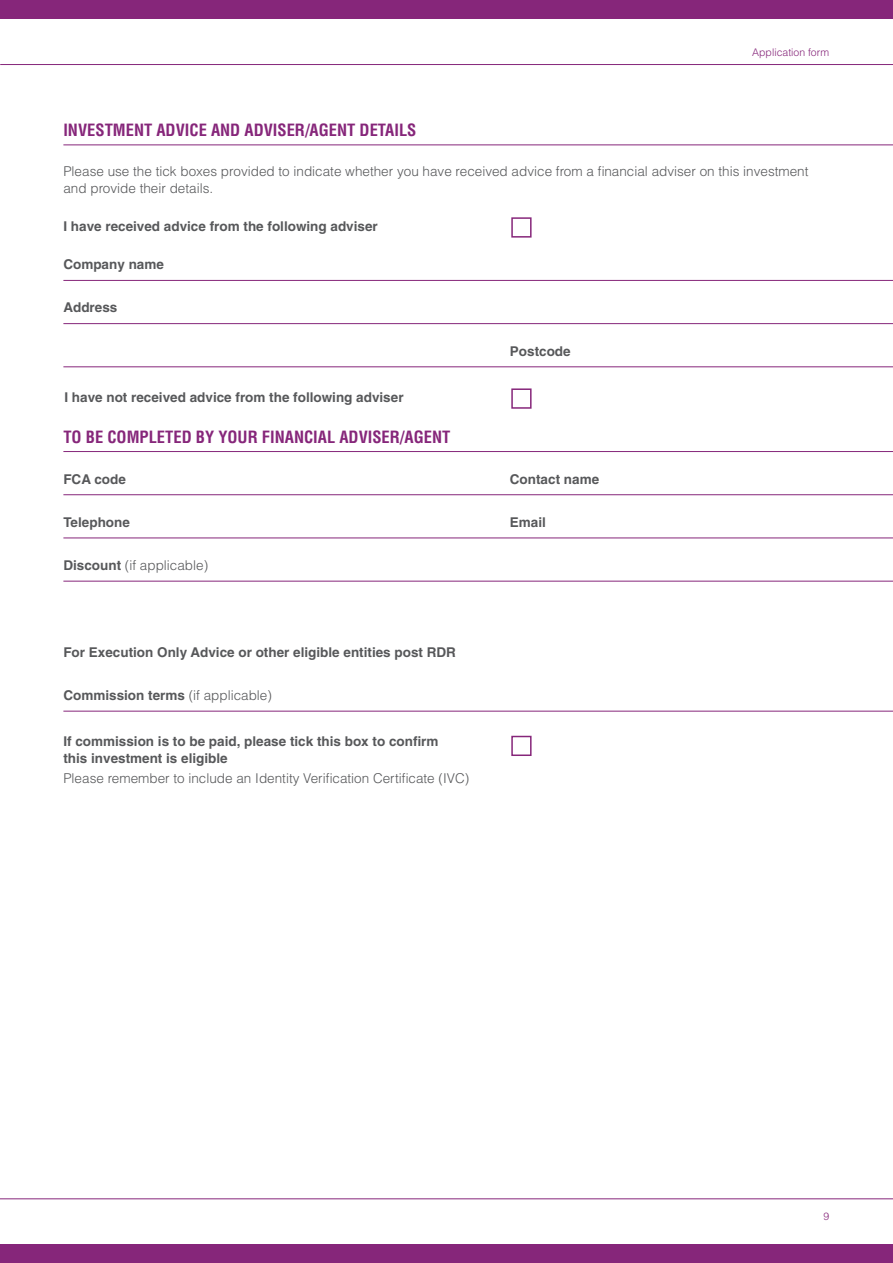
<style>
.page{position:relative;width:893px;height:1263px;background:#fff}
.page>*{position:absolute;margin:0;border:0;box-sizing:border-box;transform-origin:0 0}
.t1{font:700 condensed 16.5px "Helvetica";color:#86267a}
.t2{font:700 13.5px/16.5px "Helvetica";color:#57585a}
.t3{font:300 13.5px/16.5px "Helvetica";color:#57585a}
.t4{font:300 10.5px "Helvetica";color:#86267a}
.s1{font-weight:700}
.s2{font-weight:300}
</style>
<div class="page">
<div style="left:0;top:0;width:893px;height:18px;background:#86267a"></div>
<div style="left:0;top:1244px;width:893px;height:19px;background:#86267a"></div>
<hr style="left:0;top:64px;width:893px;height:1px;background:#86267a">
<hr style="left:0;top:1198px;width:893px;height:1px;background:#86267a">
<hr style="left:63px;top:144px;width:830px;height:1px;background:#86267a">
<hr style="left:63px;top:451px;width:830px;height:1px;background:#86267a">
<hr style="left:63px;top:323px;width:830px;height:1px;background:#86267a">
<hr style="left:63px;top:538px;width:830px;height:1px;background:#86267a">
<hr style="left:63px;top:366px;width:830px;height:1px;background:#86267a">
<hr style="left:63px;top:581px;width:830px;height:1px;background:#86267a">
<hr style="left:63px;top:280px;width:830px;height:1px;background:#86267a">
<hr style="left:63px;top:494px;width:830px;height:1px;background:#86267a">
<div style="left:511px;top:388px;width:21px;height:21px;border:2px solid #86267a"></div>
<div style="left:511px;top:217px;width:21px;height:21px;border:2px solid #86267a"></div>
<hr style="left:63px;top:711px;width:830px;height:1px;background:#86267a">
<div style="left:511px;top:736px;width:21px;height:20px;border:2px solid #86267a"></div>
<p class="t4" style="left:752px;top:45px;width:79px">Application form</p>
<p class="t1" style="left:63px;top:120px;width:355px">INVESTMENT ADVICE AND ADVISER/AGENT DETAILS</p>
<p class="t3" style="left:63px;top:163px;width:747px">Please use the tick boxes provided to indicate whether you have received advice from a financial adviser on this investment and provide their details.</p>
<p class="t2" style="left:63px;top:218px;width:316px">I have received advice from the following adviser</p>
<p class="t2" style="left:63px;top:256px;width:102px">Company name</p>
<p class="t2" style="left:63px;top:299px;width:56px">Address</p>
<p class="t2" style="left:64px;top:389px;width:341px">I have not received advice from the following adviser</p>
<p class="t1" style="left:63px;top:427px;width:388px">TO BE COMPLETED BY YOUR FINANCIAL ADVISER/AGENT</p>
<p class="t2" style="left:510px;top:342px;width:62px">Postcode</p>
<p class="t2" style="left:63px;top:470px;width:64px">FCA code</p>
<p class="t2" style="left:510px;top:470px;width:91px">Contact name</p>
<p class="t2" style="left:63px;top:514px;width:68px">Telephone</p>
<p class="t2" style="left:510px;top:514px;width:38px">Email</p>
<p class="t3" style="left:63px;top:557px;width:146px"><span class="s1">Discount</span> (if applicable)</p>
<p class="t2" style="left:63px;top:644px;width:394px">For Execution Only Advice or other eligible entities post RDR</p>
<p class="t2" style="left:63px;top:687px;width:210px">Commission terms <span class="s2">(if applicable)</span></p>
<p class="t2" style="left:63px;top:733px;width:377px">If commission is to be paid, please tick this box to confirm this investment is eligible</p>
<p class="t3" style="left:63px;top:770px;width:407px">Please remember to include an Identity Verification Certificate (IVC)</p>
<p class="t4" style="left:823px;top:1209px;width:7px">9</p>
</div>
